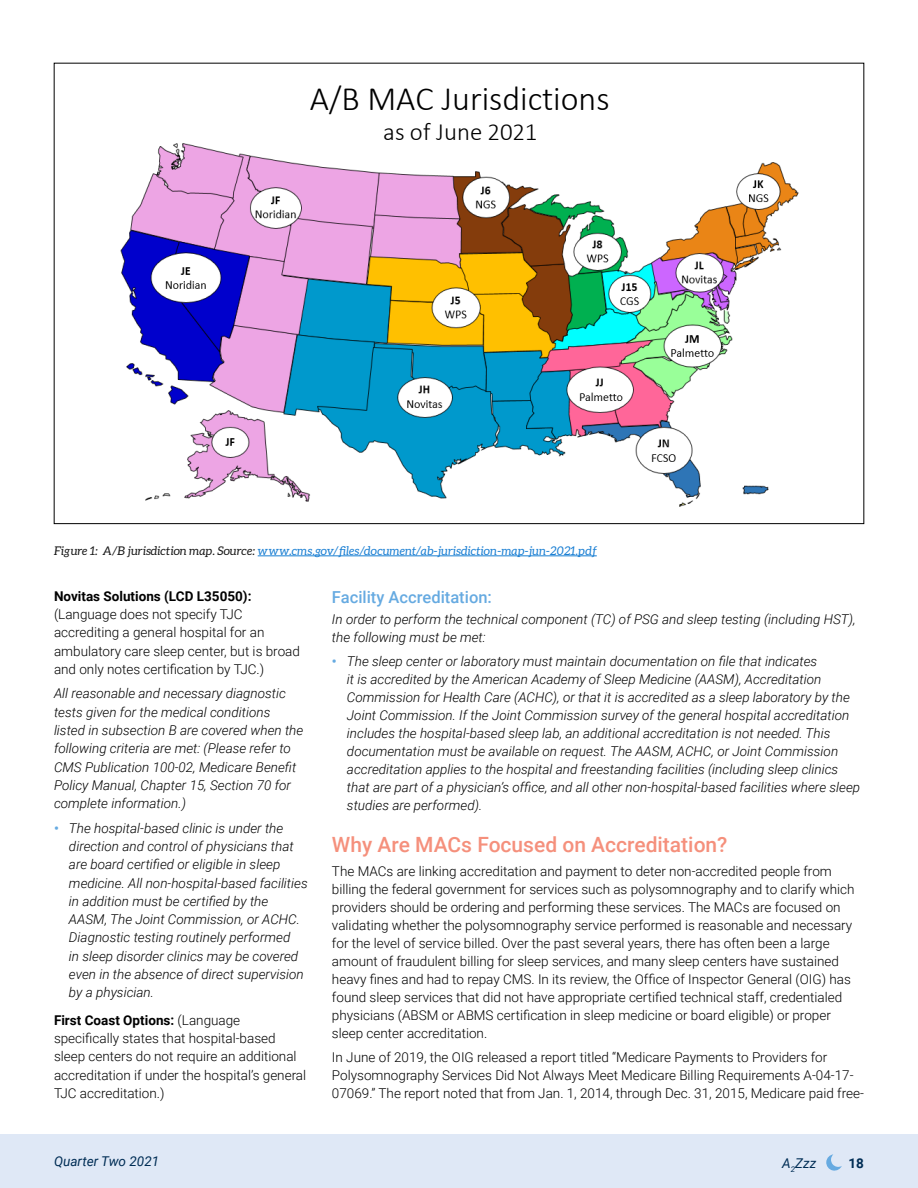
<style>
.page{position:relative;width:918px;height:1188px;background:#fff}
.page>*{position:absolute;margin:0;border:0;box-sizing:border-box;transform-origin:0 0}
.t1{font:300 34.2px "Calibri";color:#000}
.t2{font:300 28.95px "Calibri";letter-spacing:.005em;color:#000}
.t3{font:300 24.9px "Calibri";color:#000}
.t4{font:500 21px "Roboto";color:#f5907c}
.t5{font:500 16.5px "Roboto";color:#66aae1}
.t6{font:italic 300 13.5px/18.3px "Roboto";color:#000}
.t7{font:300 13.5px/18px "Roboto";color:#000}
.t8{font:700 13.5px "Roboto";color:#000}
.t9{font:italic 13.5px "Roboto";color:#002d55}
.t10{font:700 13.5px "Roboto";color:#002d55}
.t11{font:italic 12px "Aleo";color:#1a7fd3}
.s1{color:#1a1a1a}
.s2{font-weight:700;font-style:normal;color:#66aae1}
.s3{font-weight:700}
</style>
<div class="page">
<div style="left:0;top:1134px;width:918px;height:54px;background:#dfe8f6"></div>
<svg style="left:826px;top:1154px;width:16px;height:17px"></svg>
<hr style="left:258px;top:555px;width:339px;height:1px;background:#1a7fd3">
<img style="left:120px;top:143px;width:679px;height:364px">
<div style="left:308px;top:82px;width:305px;height:63px;background:#fff"></div>
<h2 class="t2" style="left:367px;top:74px;width:181px">as of June 2021</h2>
<h3 class="t3" style="left:383px;top:116px;width:156px">as of June 2021</h3>
<h1 class="t1" style="left:310px;top:78px;width:301px">A/B MAC Jurisdictions</h1>
<p class="t11" style="left:54px;top:544px;width:544px"><span class="s1">Figure 1: A/B jurisdiction map. Source:</span> www.cms.gov/files/document/ab-jurisdiction-map-jun-2021.pdf</p>
<p class="t8" style="left:54px;top:586px;width:199px">Novitas Solutions (LCD L35050):</p>
<p class="t7" style="left:54px;top:605px;width:248px">(Language does not specify TJC accrediting a general hospital for an ambulatory care sleep center, but is broad and only notes certification by TJC.)</p>
<p class="t6" style="left:54px;top:684px;width:251px">All reasonable and necessary diagnostic tests given for the medical conditions listed in subsection B are covered when the following criteria are met: (Please refer to CMS Publication 100-02, Medicare Benefit Policy Manual, Chapter 15, Section 70 for complete information.)</p>
<p class="t6" style="left:69px;top:818px;width:240px;text-indent:-15px"><span class="s2">•</span> The hospital-based clinic is under the direction and control of physicians that are board certified or eligible in sleep medicine. All non-hospital-based facilities in addition must be certified by the AASM, The Joint Commission, or ACHC.<br>Diagnostic testing routinely performed<br>in sleep disorder clinics may be covered even in the absence of direct supervision by a physician.</p>
<p class="t7" style="left:54px;top:1010px;width:254px"><span class="s3">First Coast Options:</span> (Language specifically states that hospital-based sleep centers do not require an additional accreditation if under the hospital’s general TJC accreditation.)</p>
<p class="t5" style="left:332px;top:586px;width:161px">Facility Accreditation:</p>
<p class="t6" style="left:332px;top:610px;width:525px">In order to perform the technical component (TC) of PSG and sleep testing (including HST), the following must be met:</p>
<p class="t6" style="left:347px;top:652px;width:515px;text-indent:-15px"><span class="s2">•</span> The sleep center or laboratory must maintain documentation on file that indicates<br>it is accredited by the American Academy of Sleep Medicine (AASM), Accreditation Commission for Health Care (ACHC), or that it is accredited as a sleep laboratory by the Joint Commission. If the Joint Commission survey of the general hospital accreditation includes the hospital-based sleep lab, an additional accreditation is not needed. This documentation must be available on request. The AASM, ACHC, or Joint Commission accreditation applies to the hospital and freestanding facilities (including sleep clinics that are part of a physician’s office, and all other non-hospital-based facilities where sleep studies are performed).</p>
<h3 class="t4" style="left:332px;top:830px;width:397px">Why Are MACs Focused on Accreditation?</h3>
<p class="t7" style="left:332px;top:862px;width:524px">The MACs are linking accreditation and payment to deter non-accredited people from billing the federal government for services such as polysomnography and to clarify which providers should be ordering and performing these services. The MACs are focused on validating whether the polysomnography service performed is reasonable and necessary for the level of service billed. Over the past several years, there has often been a large amount of fraudulent billing for sleep services, and many sleep centers have sustained heavy fines and had to repay CMS. In its review, the Office of Inspector General (OIG) has found sleep services that did not have appropriate certified technical staff, credentialed physicians (ABSM or ABMS certification in sleep medicine or board eligible) or proper sleep center accreditation.</p>
<p class="t7" style="left:332px;top:1048px;width:534px">In June of 2019, the OIG released a report titled “Medicare Payments to Providers for<br>Polysomnography Services Did Not Always Meet Medicare Billing Requirements A-04-17-<br>07069.” The report noted that from Jan. 1, 2014, through Dec. 31, 2015, Medicare paid free-</p>
<p class="t9" style="left:54px;top:1152px;width:107px">Quarter Two 2021</p>
<p class="t10" style="left:849px;top:1153px;width:17px">18</p>
<p class="t9" style="left:782px;top:1153px;width:35px">A<sub>2</sub>Zzz</p>
</div>
